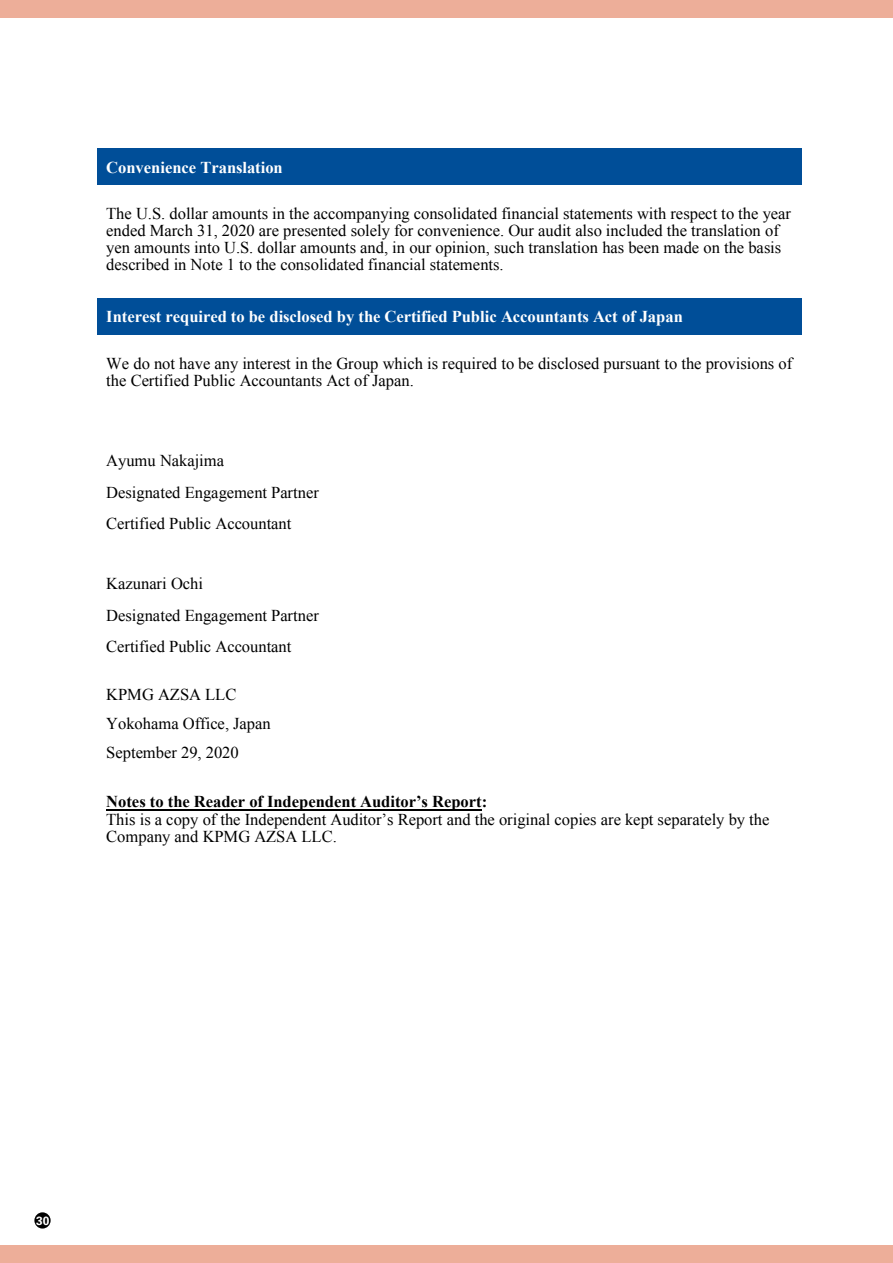
<style>
.page{position:relative;width:893px;height:1263px;background:#fff}
.page>*{position:absolute;margin:0;border:0;box-sizing:border-box;transform-origin:0 0}
.t1{font:16.5px/17.1px "Times New Roman";color:#000}
.t2{font:700 16.5px "Times New Roman";color:#fff}
.t3{font:700 16.5px "Times New Roman";color:#000}
.t4{font:700 12px "Univers";color:#fff}
</style>
<div class="page">
<div style="left:106px;top:157px;width:687px;height:19px;background:#004e98"></div>
<div style="left:98px;top:149px;width:704px;height:8px;background:#004e98"></div>
<div style="left:98px;top:176px;width:704px;height:9px;background:#004e98"></div>
<div style="left:106px;top:307px;width:687px;height:19px;background:#004e98"></div>
<div style="left:98px;top:298px;width:704px;height:9px;background:#004e98"></div>
<div style="left:98px;top:326px;width:704px;height:8px;background:#004e98"></div>
<hr style="left:106px;top:809px;width:376px;height:2px;background:#000">
<div style="left:0;top:1246px;width:893px;height:17px;background:#edae99"></div>
<div style="left:0;top:0;width:893px;height:17px;background:#edae99"></div>
<div style="left:34px;top:1212px;width:17px;height:16px;background:#000;border-radius:50%"></div>
<p class="t2" style="left:106px;top:156px;width:178px">Convenience Translation</p>
<p class="t1" style="left:106px;top:205px;width:686px">The U.S. dollar amounts in the accompanying consolidated financial statements with respect to the year ended March 31, 2020 are presented solely for convenience. Our audit also included the translation of yen amounts into U.S. dollar amounts and, in our opinion, such translation has been made on the basis described in Note 1 to the consolidated financial statements.</p>
<p class="t2" style="left:106px;top:305px;width:578px">Interest required to be disclosed by the Certified Public Accountants Act of Japan</p>
<p class="t1" style="left:106px;top:354px;width:688px">We do not have any interest in the Group which is required to be disclosed pursuant to the provisions of the Certified Public Accountants Act of Japan.</p>
<p class="t1" style="left:106px;top:443px;width:214px;line-height:32.5px">Ayumu Nakajima<br>Designated Engagement Partner</p>
<p class="t1" style="left:106px;top:515px;width:187px">Certified Public Accountant</p>
<p class="t1" style="left:106px;top:567px;width:214px;line-height:32.5px">Kazunari Ochi<br>Designated Engagement Partner</p>
<p class="t1" style="left:106px;top:638px;width:187px">Certified Public Accountant</p>
<p class="t1" style="left:106px;top:680px;width:166px;line-height:29.1px">KPMG AZSA LLC<br>Yokohama Office, Japan<br>September 29, 2020</p>
<p class="t3" style="left:106px;top:790px;width:382px">Notes to the Reader of Independent Auditor’s Report:</p>
<p class="t1" style="left:106px;top:810px;width:665px">This is a copy of the Independent Auditor’s Report and the original copies are kept separately by the<br>Company and KPMG AZSA LLC.</p>
<p class="t4" style="left:36px;top:1213px;width:15px">30</p>
</div>
